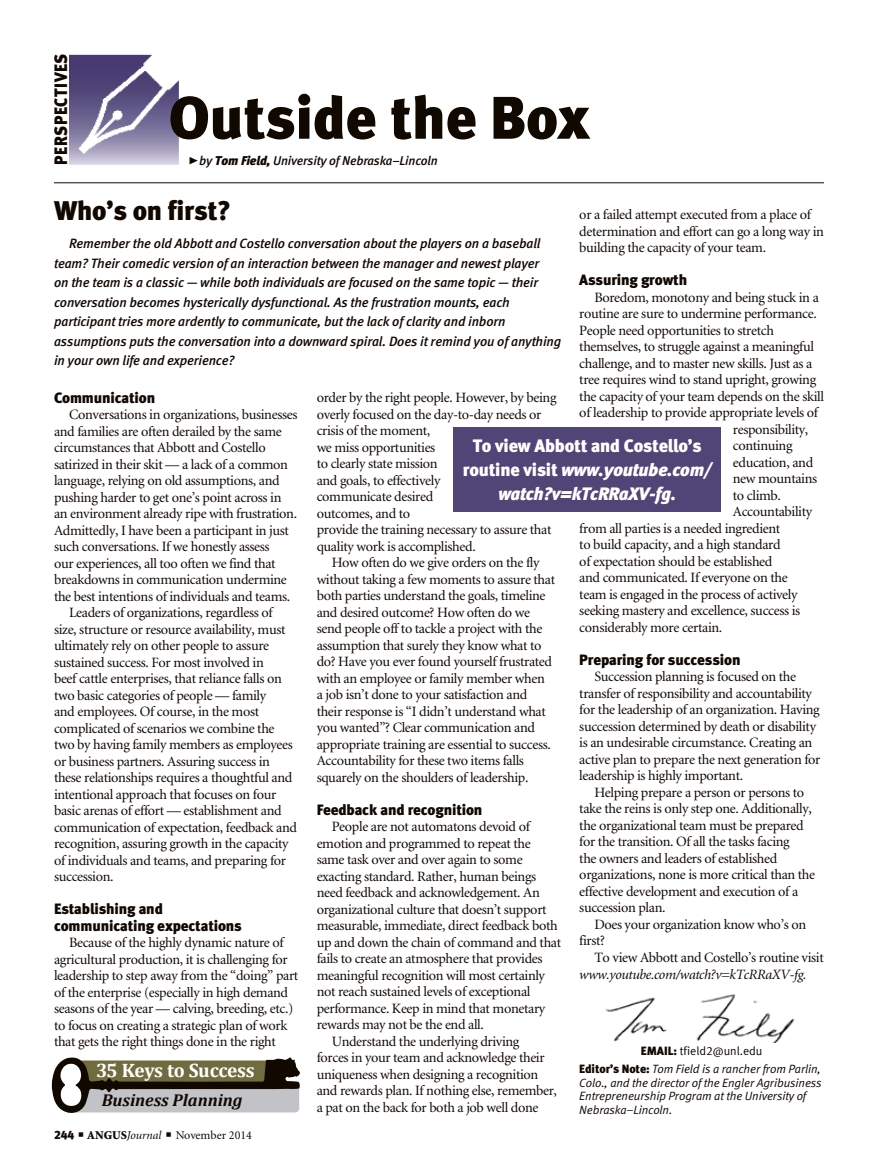
<style>
.page{position:relative;width:878px;height:1168px;background:#fff}
.page>*{position:absolute;margin:0;border:0;box-sizing:border-box;transform-origin:0 0}
.t1{font:60px "Meta Black LF";letter-spacing:-.005em;color:#110800}
.column_headline{font:27px "Meta Black LF";letter-spacing:-.01em;color:#110800}
.t2{font:700 19.5px "Cambria";letter-spacing:-.02em;color:#fff}
.pull_quote{font:18px/24px "Meta Black LF";letter-spacing:-.01em;color:#fff;text-align:center}
.t3{font:18px "Meta Black LF";letter-spacing:.04em;color:#110800;scale:.9 1}
.t4{font:italic 700 17.25px "Cambria";color:#110800}
.subhead{font:15px/16.5px "Meta Black LF";letter-spacing:-.01em;color:#110800}
.body_text{font:14.25px/16.5px "Minion";letter-spacing:-.025em;color:#110800}
.column_intro{font:italic 13.5px/19.5px "Meta Medium LF";letter-spacing:-.01em;color:#110800}
.t5{font:italic 12.75px "Meta Medium LF";letter-spacing:-.01em;color:#110800}
.editor_s_note{font:italic 12px/13.5px "Meta Normal LF";letter-spacing:-.01em;color:#110800}
.t6{font:12px "Minion";color:#110800}
.t7{font:12px "Meta Normal LF";color:#110800}
.s1{font-family:"Meta Black Caps Expert";font-style:normal;font-size:21px}
.s2{font-family:"Meta Black LF"}
.s3{font-style:italic}
.s4{font-family:"Meta Black LF";font-style:normal}
.s5{font-weight:900}
</style>
<div class="page">
<img style="left:69px;top:54px;width:109px;height:111px">
<hr style="left:54px;top:183px;width:770px;height:1px;background:#110800">
<svg style="left:51px;top:1057px;width:249px;height:56px;background:#8b887c"></svg>
<img style="left:605px;top:994px;width:190px;height:48px">
<div style="left:453px;top:428px;width:267px;height:84px;background:#514578"></div>
<p class="t3" style="left:50px;top:165px;width:125px;rotate:-90deg">PERSPECTIVES</p>
<p class="t1" style="left:169px;top:82px;width:422px">Outside the Box</p>
<p class="t5" style="left:188px;top:153px;width:251px"><span class="s1">@</span>by <span class="s2">Tom Field,</span> University of Nebraska–Lincoln</p>
<p class="column_headline" style="left:54px;top:194px;width:178px">Who’s on first?</p>
<p class="column_intro" style="left:54px;top:234px;width:509px;text-indent:15px">Remember the old Abbott and Costello conversation about the players on a baseball team? Their comedic version of an interaction between the manager and newest player<br>on the team is a classic — while both individuals are focused on the same topic — their conversation becomes hysterically dysfunctional. As the frustration mounts, each participant tries more ardently to communicate, but the lack of clarity and inborn assumptions puts the conversation into a downward spiral. Does it remind you of anything in your own life and experience?</p>
<p class="body_text" style="left:579px;top:207px;width:246px">or a failed attempt executed from a place of determination and effort can go a long way in building the capacity of your team.</p>
<p class="subhead" style="left:579px;top:272px;width:109px">Assuring growth</p>
<p class="body_text" style="left:594px;top:289px;width:226px">Boredom, monotony and being stuck in a</p>
<p class="body_text" style="left:579px;top:306px;width:239px">routine are sure to undermine performance.</p>
<p class="body_text" style="left:579px;top:322px;width:196px">People need opportunities to stretch</p>
<p class="body_text" style="left:579px;top:339px;width:236px">themselves, to struggle against a meaningful</p>
<p class="body_text" style="left:579px;top:355px;width:234px">challenge, and to master new skills. Just as a</p>
<p class="body_text" style="left:579px;top:372px;width:238px">tree requires wind to stand upright, growing</p>
<p class="body_text" style="left:579px;top:388px;width:246px">the capacity of your team depends on the skill</p>
<p class="body_text" style="left:579px;top:405px;width:240px">of leadership to provide appropriate levels of</p>
<p class="body_text" style="left:732px;top:421px;width:77px">responsibility,</p>
<p class="body_text" style="left:732px;top:438px;width:61px">continuing</p>
<p class="body_text" style="left:732px;top:454px;width:82px">education, and</p>
<p class="body_text" style="left:732px;top:471px;width:86px">new mountains</p>
<p class="body_text" style="left:732px;top:487px;width:50px">to climb.</p>
<p class="body_text" style="left:732px;top:504px;width:81px">Accountability</p>
<p class="body_text" style="left:579px;top:520px;width:202px">from all parties is a needed ingredient</p>
<p class="body_text" style="left:579px;top:537px;width:203px">to build capacity, and a high standard</p>
<p class="body_text" style="left:579px;top:553px;width:194px">of expectation should be established</p>
<p class="body_text" style="left:579px;top:570px;width:210px">and communicated. If everyone on the</p>
<p class="body_text" style="left:579px;top:586px;width:220px">team is engaged in the process of actively</p>
<p class="body_text" style="left:579px;top:603px;width:222px">seeking mastery and excellence, success is</p>
<p class="body_text" style="left:579px;top:619px;width:144px">considerably more certain.</p>
<p class="subhead" style="left:579px;top:651px;width:163px">Preparing for succession</p>
<p class="body_text" style="left:579px;top:669px;width:242px;text-indent:15px">Succession planning is focused on the transfer of responsibility and accountability for the leadership of an organization. Having succession determined by death or disability is an undesirable circumstance. Creating an active plan to prepare the next generation for leadership is highly important.</p>
<p class="body_text" style="left:579px;top:784px;width:237px;text-indent:15px">Helping prepare a person or persons to take the reins is only step one. Additionally, the organizational team must be prepared for the transition. Of all the tasks facing<br>the owners and leaders of established organizations, none is more critical than the effective development and execution of a succession plan.</p>
<p class="body_text" style="left:579px;top:916px;width:228px;text-indent:15px">Does your organization know who’s on first?</p>
<p class="body_text" style="left:579px;top:949px;width:246px;line-height:17.1px;text-indent:15px">To view Abbott and Costello’s routine visit <span class="s3">www.youtube.com/watch?v=kTcRRaXV-fg.</span></p>
<p class="subhead" style="left:54px;top:389px;width:103px">Communication</p>
<p class="body_text" style="left:54px;top:407px;width:245px;text-indent:15px">Conversations in organizations, businesses and families are often derailed by the same circumstances that Abbott and Costello satirized in their skit — a lack of a common language, relying on old assumptions, and pushing harder to get one’s point across in an environment already ripe with frustration.<br>Admittedly, I have been a participant in just such conversations. If we honestly assess<br>our experiences, all too often we find that breakdowns in communication undermine the best intentions of individuals and teams.</p>
<p class="body_text" style="left:54px;top:605px;width:244px;text-indent:15px">Leaders of organizations, regardless of size, structure or resource availability, must ultimately rely on other people to assure sustained success. For most involved in<br>beef cattle enterprises, that reliance falls on two basic categories of people — family<br>and employees. Of course, in the most complicated of scenarios we combine the two by having family members as employees or business partners. Assuring success in these relationships requires a thoughtful and intentional approach that focuses on four basic arenas of effort — establishment and communication of expectation, feedback and recognition, assuring growth in the capacity of individuals and teams, and preparing for succession.</p>
<p class="subhead" style="left:54px;top:901px;width:189px">Establishing and communicating expectations</p>
<p class="body_text" style="left:54px;top:935px;width:246px;text-indent:15px">Because of the highly dynamic nature of agricultural production, it is challenging for leadership to step away from the “doing” part of the enterprise (especially in high demand seasons of the year — calving, breeding, etc.) to focus on creating a strategic plan of work that gets the right things done in the right</p>
<p class="body_text" style="left:316px;top:390px;width:241px">order by the right people. However, by being overly focused on the day-to-day needs or crisis of the moment,<br>we miss opportunities<br>to clearly state mission<br>and goals, to effectively<br>communicate desired<br>outcomes, and to<br>provide the training necessary to assure that quality work is accomplished.</p>
<p class="body_text" style="left:316px;top:555px;width:240px;text-indent:15px">How often do we give orders on the fly without taking a few moments to assure that both parties understand the goals, timeline and desired outcome? How often do we send people off to tackle a project with the assumption that surely they know what to do? Have you ever found yourself frustrated with an employee or family member when<br>a job isn’t done to your satisfaction and their response is “I didn’t understand what you wanted”? Clear communication and appropriate training are essential to success.<br>Accountability for these two items falls squarely on the shoulders of leadership.</p>
<p class="subhead" style="left:316px;top:801px;width:167px">Feedback and recognition</p>
<p class="body_text" style="left:316px;top:819px;width:246px;text-indent:15px">People are not automatons devoid of emotion and programmed to repeat the same task over and over again to some exacting standard. Rather, human beings need feedback and acknowledgement. An organizational culture that doesn’t support measurable, immediate, direct feedback both up and down the chain of command and that fails to create an atmosphere that provides meaningful recognition will most certainly not reach sustained levels of exceptional performance. Keep in mind that monetary rewards may not be the end all.</p>
<p class="body_text" style="left:316px;top:1033px;width:242px;text-indent:15px">Understand the underlying driving<br>forces in your team and acknowledge their uniqueness when designing a recognition and rewards plan. If nothing else, remember, a pat on the back for both a job well done</p>
<p class="pull_quote" style="left:462px;top:434px;width:250px">To view Abbott and Costello’s routine visit <span class="s3">www.youtube.com/ watch?v=kTcRRaXV-fg.</span></p>
<p class="t7" style="left:640px;top:1044px;width:123px"><span class="s2">EMAIL:</span> tfield2@unl.edu</p>
<p class="t2" style="left:96px;top:1056px;width:160px">35 Keys to Success</p>
<p class="t4" style="left:102px;top:1088px;width:142px">Business Planning</p>
<p class="editor_s_note" style="left:579px;top:1062px;width:244px"><span class="s4">Editor’s Note:</span> Tom Field is a rancher from Parlin, Colo., and the director of the Engler Agribusiness Entrepreneurship Program at the University of Nebraska–Lincoln.</p>
<p class="t6" style="left:54px;top:1129px;width:199px"><span class="s2">244</span> ■ <span class="s5">ANGUS</span><span class="s3">Journal</span> ■ November 2014</p>
</div>
